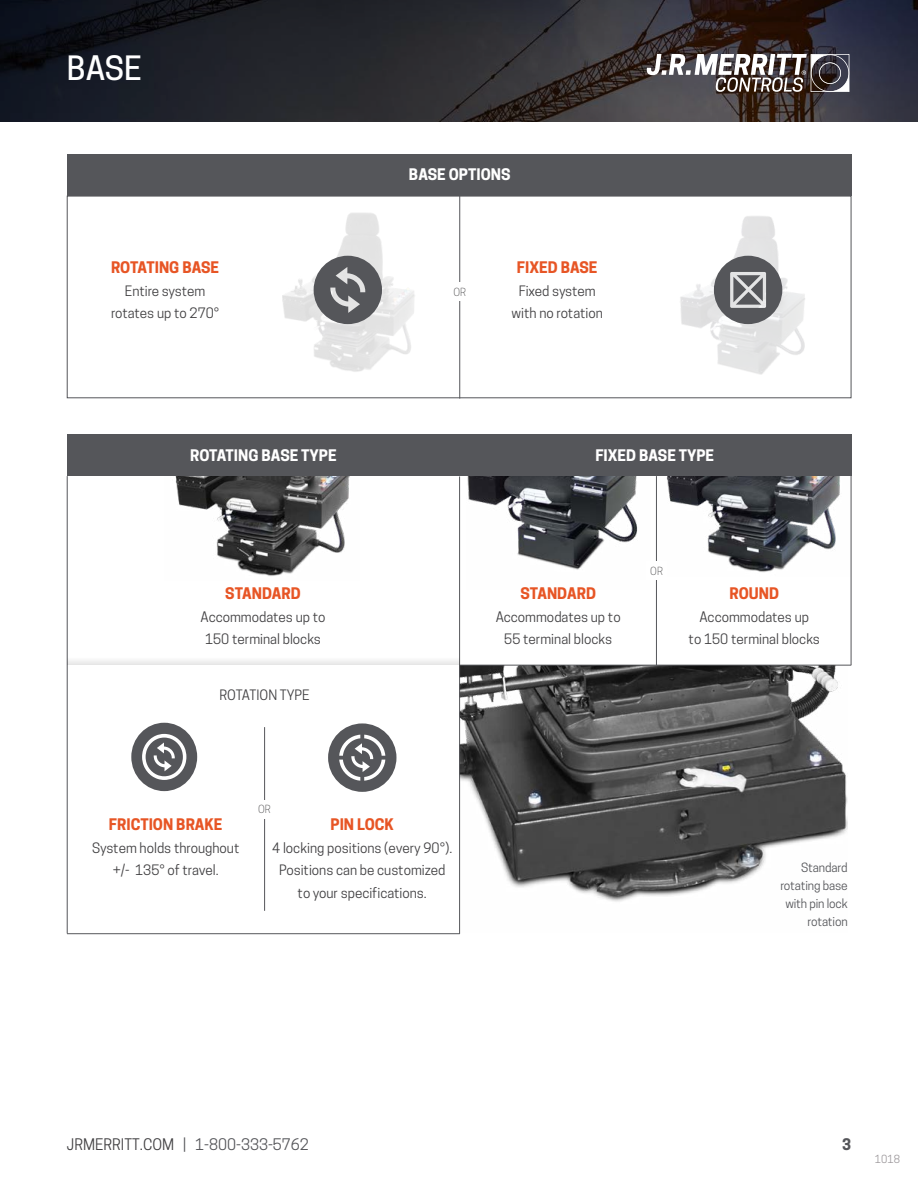
<style>
.page{position:relative;width:918px;height:1188px;background:#fff}
.page>*{position:absolute;margin:0;border:0;box-sizing:border-box;transform-origin:0 0}
.t1{font:500 31.5px "Cooper Hewitt";color:#fff}
.t2{font:700 15px "Cooper Hewitt";color:#e75525}
.t3{font:700 15px "Cooper Hewitt";color:#fff}
.t4{font:15px "Cooper Hewitt";color:#55565a}
.t5{font:700 15px "Cooper Hewitt";color:#55565a}
.t6{font:13.5px/22.5px "Cooper Hewitt";color:#414042;text-align:center}
.t7{font:12px/18px "Cooper Hewitt";letter-spacing:-.01em;color:#55565a;text-align:right}
.t8{font:300 10.5px "Cooper Hewitt";color:#414042}
.t9{font:10.5px "Cooper Hewitt";color:#9c989b}
.s1{color:#414042}
</style>
<div class="page">
<img style="left:0;top:0;width:918px;height:122px">
<img style="left:460px;top:666px;width:388px;height:267px">
<div style="left:67px;top:154px;width:784px;height:42px;background:#55565a"></div>
<div style="left:67px;top:434px;width:784px;height:42px;background:#55565a"></div>
<div style="left:67px;top:196px;width:784px;height:202px;border:1px solid #55565a"></div>
<img style="left:282px;top:213px;width:133px;height:159px">
<img style="left:680px;top:216px;width:125px;height:159px">
<hr style="left:459px;top:196px;width:1px;height:203px;background:#55565a">
<div style="left:450px;top:283px;width:20px;height:18px;background:#fff"></div>
<hr style="left:851px;top:473px;width:1px;height:192px;background:#55565a">
<hr style="left:67px;top:476px;width:1px;height:458px;background:#55565a">
<hr style="left:459px;top:476px;width:1px;height:458px;background:#55565a">
<hr style="left:264px;top:727px;width:1px;height:184px;background:#55565a">
<hr style="left:67px;top:933px;width:393px;height:1px;background:#55565a">
<div style="left:255px;top:800px;width:20px;height:18px;background:#fff"></div>
<svg style="left:131px;top:723px;width:66px;height:68px"></svg>
<svg style="left:328px;top:723px;width:68px;height:69px"></svg>
<svg style="left:67px;top:651px;width:393px;height:14px"></svg>
<svg style="left:647px;top:54px;width:202px;height:38px"></svg>
<img style="left:467px;top:476px;width:171px;height:94px">
<img style="left:666px;top:476px;width:174px;height:96px">
<img style="left:175px;top:476px;width:175px;height:100px">
<hr style="left:656px;top:476px;width:1px;height:189px;background:#55565a">
<hr style="left:460px;top:665px;width:391px;height:1px;background:#55565a">
<div style="left:647px;top:562px;width:20px;height:18px;background:#fff"></div>
<svg style="left:314px;top:256px;width:68px;height:68px;background:#828386"></svg>
<svg style="left:714px;top:256px;width:68px;height:68px;background:#898a8d"></svg>
<h1 class="t1" style="left:67px;top:49px;width:76px">BASE</h1>
<p class="t2" style="left:111px;top:259px;width:110px">ROTATING BASE</p>
<p class="t6" style="left:111px;top:279px;width:110px">Entire system rotates up to 270°</p>
<p class="t3" style="left:409px;top:166px;width:103px">BASE OPTIONS</p>
<p class="t8" style="left:453px;top:286px;width:14px">OR</p>
<p class="t2" style="left:517px;top:259px;width:82px">FIXED BASE</p>
<p class="t6" style="left:512px;top:279px;width:93px">Fixed system with no rotation</p>
<p class="t3" style="left:190px;top:446px;width:148px">ROTATING BASE TYPE</p>
<p class="t3" style="left:595px;top:446px;width:120px">FIXED BASE TYPE</p>
<p class="t2" style="left:225px;top:584px;width:77px">STANDARD</p>
<p class="t6" style="left:201px;top:605px;width:126px">Accommodates up to<br>150 terminal blocks</p>
<p class="t6" style="left:220px;top:683px;width:92px">ROTATION TYPE</p>
<p class="t2" style="left:109px;top:816px;width:115px">FRICTION BRAKE</p>
<p class="t6" style="left:92px;top:837px;width:149px">System holds throughout +/- 135° of travel.</p>
<p class="t8" style="left:258px;top:803px;width:14px">OR</p>
<p class="t2" style="left:331px;top:816px;width:65px">PIN LOCK</p>
<p class="t6" style="left:272px;top:837px;width:182px">4 locking positions (every 90°).<br>Positions can be customized to your specifications.</p>
<p class="t2" style="left:520px;top:584px;width:77px">STANDARD</p>
<p class="t6" style="left:496px;top:605px;width:126px">Accommodates up to<br>55 terminal blocks</p>
<p class="t8" style="left:650px;top:564px;width:14px">OR</p>
<p class="t2" style="left:730px;top:584px;width:51px">ROUND</p>
<p class="t6" style="left:689px;top:605px;width:133px">Accommodates up<br>to 150 terminal blocks</p>
<p class="t7" style="left:780px;top:858px;width:69px">Standard rotating base with pin lock rotation</p>
<p class="t4" style="left:67px;top:1135px;width:243px"><span class="s1">JRMERRITT.COM</span> | 1-800-333-5762</p>
<p class="t5" style="left:842px;top:1136px;width:10px">3</p>
<p class="t9" style="left:875px;top:1153px;width:27px">1018</p>
</div>
